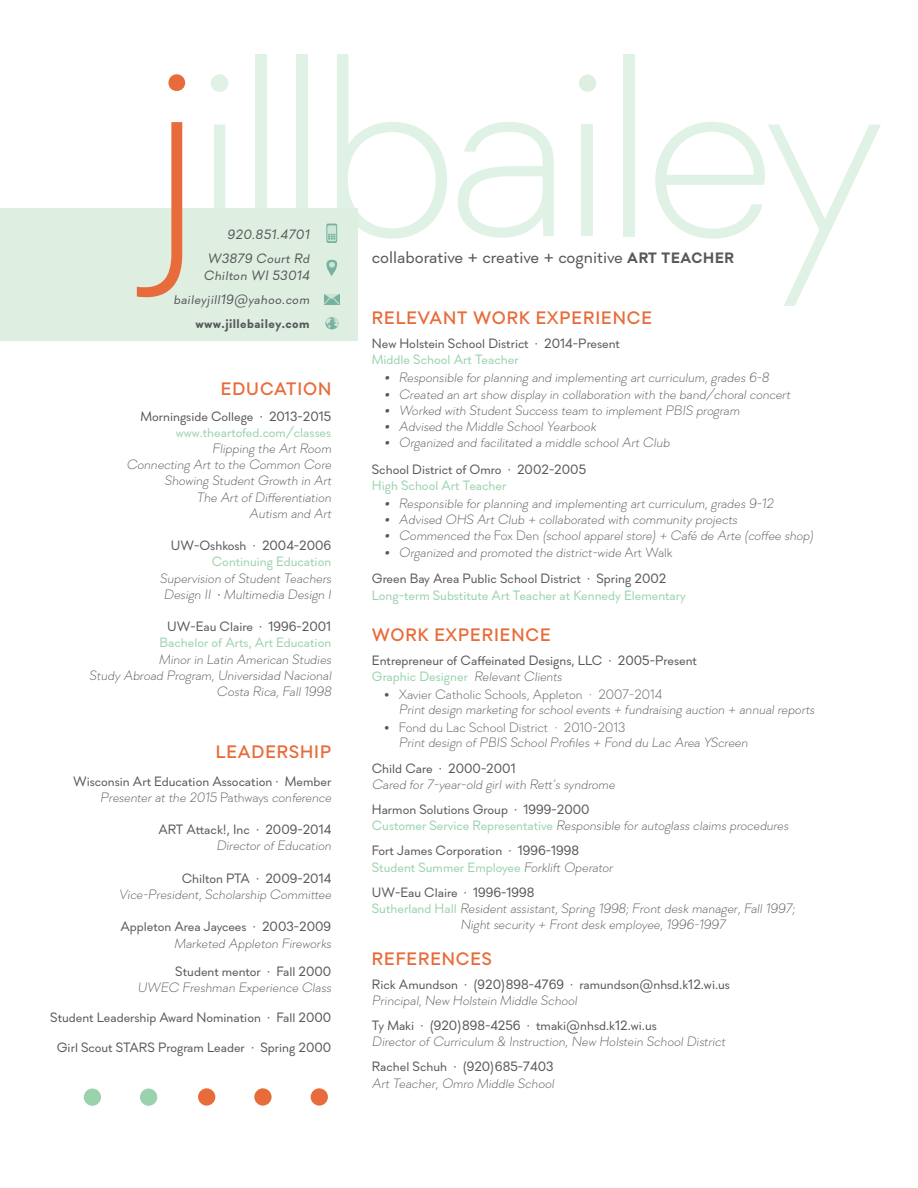
<style>
.page{position:relative;width:918px;height:1188px;background:#fff}
.page>*{position:absolute;margin:0;border:0;box-sizing:border-box;transform-origin:0 0}
.t1{font:300 265.5px "Soin Sans Pro";color:#e86c3b}
.t2{font:500 18px "Soin Sans Pro";letter-spacing:.05em;color:#e86c3b}
.t3{font:18px "Soin Sans Pro";color:#57585a}
.t4{font:italic 300 13.5px/15px "Soin Sans Pro";color:#57585a}
.t5{font:13.5px "Soin Sans Pro";color:#57585a}
.t6{font:13.5px "Soin Sans Pro";color:#9ad2ae}
.t7{font:italic 13.5px "Soin Sans Pro";letter-spacing:.025em;color:#57585a}
.t8{font:700 13.5px "Soin Sans Pro";letter-spacing:.03em;color:#57585a}
.s1{font-weight:400;font-style:normal}
.s2{font-style:normal}
.s3{font-weight:700;font-size:15px}
.s4{font-weight:300;font-style:italic;color:#57585a}
.s5{font-weight:400;font-style:normal;color:#9ad2ae}
</style>
<div class="page">
<svg style="left:211px;top:74px;width:17px;height:135px"></svg>
<div style="left:255px;top:54px;width:12px;height:182px;background:#e0f1e6"></div>
<div style="left:296px;top:54px;width:12px;height:182px;background:#e0f1e6"></div>
<svg style="left:458px;top:122px;width:96px;height:116px"></svg>
<div style="left:582px;top:125px;width:11px;height:111px;background:#e0f1e6"></div>
<div style="left:623px;top:54px;width:12px;height:182px;background:#e0f1e6"></div>
<svg style="left:655px;top:122px;width:226px;height:184px"></svg>
<div style="left:0;top:209px;width:357px;height:132px;background:#deefe2"></div>
<svg style="left:326px;top:260px;width:11px;height:16px"></svg>
<svg style="left:326px;top:224px;width:11px;height:19px"></svg>
<svg style="left:327px;top:54px;width:120px;height:187px"></svg>
<svg style="left:324px;top:294px;width:15px;height:11px"></svg>
<div style="left:311px;top:1088px;width:17px;height:18px;background:#e86c3b;border-radius:50%"></div>
<div style="left:254px;top:1088px;width:18px;height:18px;background:#e86c3b;border-radius:50%"></div>
<div style="left:198px;top:1088px;width:17px;height:18px;background:#e86c3b;border-radius:50%"></div>
<div style="left:140px;top:1089px;width:17px;height:17px;background:#9ad2ae;border-radius:50%"></div>
<div style="left:84px;top:1089px;width:17px;height:17px;background:#9ad2ae;border-radius:50%"></div>
<svg style="left:326px;top:317px;width:12px;height:12px"></svg>
<div style="left:579px;top:75px;width:17px;height:17px;background:#deefe2;border-radius:50%"></div>
<p class="t1" style="left:150px;top:-16px;width:55px">j</p>
<p class="t7" style="left:227px;top:227px;width:84px">920.851.4701</p>
<p class="t7" style="left:207px;top:251px;width:104px">W3879 Court Rd</p>
<p class="t7" style="left:204px;top:267px;width:107px">Chilton WI 53014</p>
<p class="t7" style="left:173px;top:291px;width:138px">baileyjill19@yahoo.com</p>
<p class="t8" style="left:195px;top:315px;width:116px">www.jillebailey.com</p>
<p class="t2" style="left:221px;top:378px;width:112px">EDUCATION</p>
<p class="t5" style="left:140px;top:408px;width:192px">Morningside College · 2013-2015</p>
<p class="t6" style="left:176px;top:424px;width:157px">www.theartofed.com/classes</p>
<p class="t4" style="left:212px;top:441px;width:121px">Flipping the Art Room</p>
<p class="t4" style="left:126px;top:458px;width:206px">Connecting Art to the Common Core</p>
<p class="t4" style="left:165px;top:474px;width:168px">Showing Student Growth in Art</p>
<p class="t4" style="left:196px;top:490px;width:136px">The Art of Differentiation</p>
<p class="t4" style="left:249px;top:506px;width:84px">Autism and Art</p>
<p class="t5" style="left:171px;top:538px;width:162px">UW-Oshkosh · 2004-2006</p>
<p class="t6" style="left:212px;top:554px;width:121px">Continuing Education</p>
<p class="t4" style="left:160px;top:571px;width:173px">Supervision of Student Teachers</p>
<p class="t4" style="left:164px;top:587px;width:169px">Design II <span class="s1">·</span> Multimedia Design I</p>
<p class="t5" style="left:167px;top:619px;width:166px">UW-Eau Claire · 1996-2001</p>
<p class="t6" style="left:160px;top:635px;width:173px">Bachelor of Arts, Art Education</p>
<p class="t4" style="left:159px;top:652px;width:174px">Minor in Latin American Studies</p>
<p class="t4" style="left:89px;top:668px;width:244px">Study Abroad Program, Universidad Nacional</p>
<p class="t4" style="left:217px;top:684px;width:116px">Costa Rica, Fall 1998</p>
<p class="t2" style="left:216px;top:741px;width:117px">LEADERSHIP</p>
<p class="t5" style="left:73px;top:773px;width:260px">Wisconsin Art Education Assocation · Member</p>
<p class="t4" style="left:100px;top:790px;width:233px">Presenter at the 2015 <span class="s2">Pathways</span> conference</p>
<p class="t5" style="left:158px;top:822px;width:174px">ART Attack!, Inc · 2009-2014</p>
<p class="t4" style="left:216px;top:839px;width:116px">Director of Education</p>
<p class="t5" style="left:182px;top:870px;width:151px">Chilton PTA · 2009-2014</p>
<p class="t4" style="left:119px;top:887px;width:214px">Vice-President, Scholarship Committee</p>
<p class="t5" style="left:120px;top:919px;width:212px">Appleton Area Jaycees · 2003-2009</p>
<p class="t4" style="left:174px;top:936px;width:159px">Marketed Appleton Fireworks</p>
<p class="t5" style="left:175px;top:963px;width:158px">Student mentor · Fall 2000</p>
<p class="t4" style="left:137px;top:980px;width:195px">UWEC Freshman Experience Class</p>
<p class="t5" style="left:50px;top:1009px;width:283px">Student Leadership Award Nomination · Fall 2000</p>
<p class="t5" style="left:57px;top:1039px;width:276px">Girl Scout STARS Program Leader · Spring 2000</p>
<p class="t3" style="left:372px;top:247px;width:364px">collaborative + creative + cognitive <span class="s3">ART TEACHER</span></p>
<p class="t2" style="left:372px;top:307px;width:282px">RELEVANT WORK EXPERIENCE</p>
<p class="t5" style="left:372px;top:336px;width:250px">New Holstein School District · 2014-Present</p>
<p class="t6" style="left:372px;top:352px;width:148px">Middle School Art Teacher</p>
<p class="t4" style="left:384px;top:371px;width:387px">• Responsible for planning and implementing art curriculum, grades 6-8</p>
<p class="t4" style="left:384px;top:387px;width:408px">• Created an art show display in collaboration with the band/choral concert</p>
<p class="t4" style="left:384px;top:403px;width:357px">• Worked with Student Success team to implement PBIS program</p>
<p class="t4" style="left:384px;top:419px;width:214px">• Advised the Middle School Yearbook</p>
<p class="t4" style="left:384px;top:436px;width:287px">• Organized and facilitated a middle school Art Club</p>
<p class="t5" style="left:372px;top:461px;width:216px">School District of Omro · 2002-2005</p>
<p class="t6" style="left:372px;top:478px;width:136px">High School Art Teacher</p>
<p class="t4" style="left:384px;top:496px;width:391px">• Responsible for planning and implementing art curriculum, grades 9-12</p>
<p class="t4" style="left:384px;top:513px;width:355px">• Advised OHS Art Club + collaborated with community projects</p>
<p class="t4" style="left:384px;top:529px;width:431px">• Commenced the <span class="s2">Fox Den</span> (school apparel store) + Café de Arte (coffee shop)</p>
<p class="t4" style="left:384px;top:545px;width:290px">• Organized and promoted the district-wide <span class="s2">Art Walk</span></p>
<p class="t5" style="left:372px;top:571px;width:296px">Green Bay Area Public School District · Spring 2002</p>
<p class="t6" style="left:372px;top:587px;width:316px">Long-term Substitute Art Teacher at Kennedy Elementary</p>
<p class="t2" style="left:372px;top:624px;width:180px">WORK EXPERIENCE</p>
<p class="t5" style="left:372px;top:653px;width:327px">Entrepreneur of Caffeinated Designs, LLC · 2005-Present</p>
<p class="t6" style="left:372px;top:669px;width:192px">Graphic Designer <span class="s4">Relevant Clients</span></p>
<p class="t4" style="left:399px;top:688px;width:417px;text-indent:-15px"><span class="s2">• Xavier Catholic Schools, Appleton · 2007-2014<br></span>Print design marketing for school events + fundraising auction + annual reports</p>
<p class="t4" style="left:399px;top:721px;width:350px;text-indent:-15px"><span class="s2">• Fond du Lac School District · 2010-2013<br></span>Print design of PBIS School Profiles + Fond du Lac Area YScreen</p>
<p class="t5" style="left:372px;top:760px;width:145px">Child Care · 2000-2001</p>
<p class="t4" style="left:372px;top:777px;width:245px">Cared for 7-year-old girl with Rett’s syndrome</p>
<p class="t5" style="left:372px;top:801px;width:219px">Harmon Solutions Group · 1999-2000</p>
<p class="t4" style="left:372px;top:819px;width:418px"><span class="s5">Customer Service Representative</span> Responsible for autoglass claims procedures</p>
<p class="t5" style="left:372px;top:843px;width:209px">Fort James Corporation · 1996-1998</p>
<p class="t6" style="left:372px;top:859px;width:243px">Student Summer Employee <span class="s4">Forklift Operator</span></p>
<p class="t5" style="left:372px;top:884px;width:164px">UW-Eau Claire · 1996-1998</p>
<p class="t4" style="left:372px;top:901px;width:425px"><span class="s5">Sutherland Hall</span> Resident assistant, Spring 1998; Front desk manager, Fall 1997;</p>
<p class="t4" style="left:460px;top:918px;width:267px">Night security + Front desk employee, 1996-1997</p>
<p class="t2" style="left:372px;top:948px;width:122px">REFERENCES</p>
<p class="t5" style="left:372px;top:976px;width:360px">Rick Amundson · (920)898-4769 · ramundson@nhsd.k12.wi.us</p>
<p class="t4" style="left:372px;top:993px;width:207px">Principal, New Holstein Middle School</p>
<p class="t5" style="left:372px;top:1017px;width:287px">Ty Maki · (920)898-4256 · tmaki@nhsd.k12.wi.us</p>
<p class="t4" style="left:372px;top:1035px;width:355px">Director of Curriculum &amp; Instruction, New Holstein School District</p>
<p class="t5" style="left:372px;top:1059px;width:183px">Rachel Schuh · (920)685-7403</p>
<p class="t4" style="left:372px;top:1076px;width:184px">Art Teacher, Omro Middle School</p>
</div>
